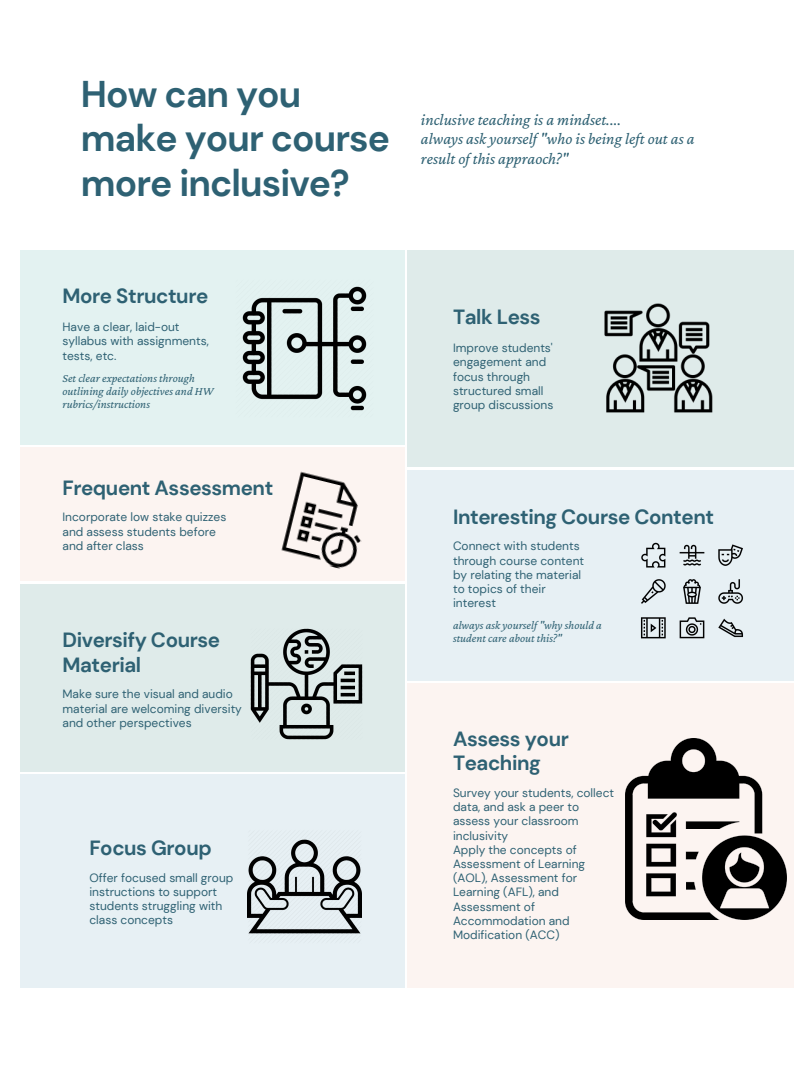
<style>
.page{position:relative;width:810px;height:1080px;background:#fff}
.page>*{position:absolute;margin:0;border:0;box-sizing:border-box;transform-origin:0 0}
.t1{font:700 37.12px/44.6px "DM Sans";letter-spacing:-.025em;color:#2e6173}
.t2{font:700 20.5px/24.5px "DM Sans";letter-spacing:-.02em;color:#2e6173}
.t3{font:italic 16.56px/19.7px "Crimson Pro";color:#2e6173}
.t4{font:12px/14.2px "DM Sans";color:#2e6173}
.t5{font:italic 12px/13.1px "Crimson Pro";color:#2e6173}
</style>
<div class="page">
<div style="left:20px;top:448px;width:385px;height:133px;background:#fcf4f1"></div>
<div style="left:408px;top:250px;width:386px;height:216px;background:#dfebea"></div>
<div style="left:408px;top:470px;width:386px;height:211px;background:#e7f0f4"></div>
<div style="left:20px;top:584px;width:385px;height:188px;background:#dfebea"></div>
<div style="left:408px;top:683px;width:386px;height:305px;background:#fcf4f1"></div>
<div style="left:20px;top:775px;width:385px;height:213px;background:#e7f0f4"></div>
<div style="left:20px;top:250px;width:385px;height:195px;background:#e3f2f1"></div>
<img style="left:242px;top:286px;width:125px;height:125px">
<img style="left:604px;top:303px;width:109px;height:110px">
<img style="left:281px;top:471px;width:81px;height:98px">
<img style="left:641px;top:542px;width:102px;height:97px">
<img style="left:250px;top:628px;width:113px;height:112px">
<img style="left:248px;top:839px;width:114px;height:95px">
<img style="left:625px;top:739px;width:161px;height:181px">
<p class="t1" style="left:81px;top:72px;width:311px">How can you make your course more inclusive?</p>
<p class="t3" style="left:421px;top:109px;width:202px">inclusive teaching is a mindset....</p>
<p class="t3" style="left:421px;top:129px;width:275px">always ask yourself "who is being left out as a result of this appraoch?"</p>
<p class="t2" style="left:63px;top:284px;width:147px">More Structure</p>
<p class="t4" style="left:63px;top:320px;width:148px">Have a clear, laid-out syllabus with assignments, tests, etc.</p>
<p class="t5" style="left:63px;top:371px;width:153px">Set clear expectations through outlining daily objectives and HW rubrics/instructions</p>
<p class="t2" style="left:63px;top:475px;width:212px">Frequent Assessment</p>
<p class="t4" style="left:63px;top:510px;width:165px">Incorporate low stake quizzes and assess students before and after class</p>
<p class="t2" style="left:63px;top:628px;width:159px">Diversify Course<br>Material</p>
<p class="t4" style="left:63px;top:687px;width:181px">Make sure the visual and audio material are welcoming diversity and other perspectives</p>
<p class="t2" style="left:89px;top:836px;width:124px">Focus Group</p>
<p class="t4" style="left:89px;top:870px;width:145px">Offer focused small group instructions to support students struggling with class concepts</p>
<p class="t2" style="left:453px;top:305px;width:89px">Talk Less</p>
<p class="t4" style="left:453px;top:341px;width:102px">Improve students' engagement and focus through structured small group discussions</p>
<p class="t2" style="left:453px;top:504px;width:263px">Interesting Course Content</p>
<p class="t4" style="left:453px;top:539px;width:133px">Connect with students through course content by relating the material to topics of their interest</p>
<p class="t5" style="left:453px;top:618px;width:150px">always ask yourself "why should a student care about this?"</p>
<p class="t2" style="left:453px;top:727px;width:117px">Assess your<br>Teaching</p>
<p class="t4" style="left:453px;top:786px;width:163px">Survey your students, collect data, and ask a peer to assess your classroom inclusivity</p>
<p class="t4" style="left:453px;top:843px;width:134px">Apply the concepts of<br>Assessment of Learning (AOL), Assessment for<br>Learning (AFL), and<br>Assessment of<br>Accommodation and<br>Modification (ACC)</p>
</div>
